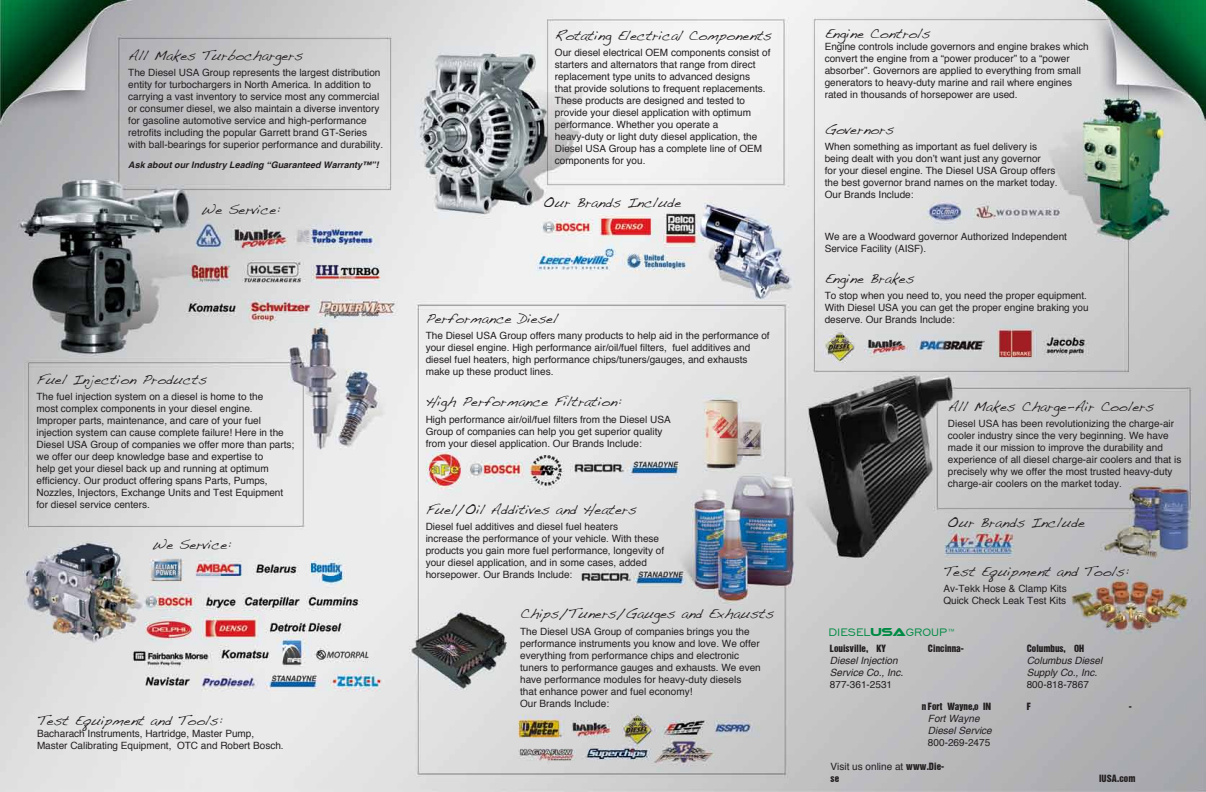
<style>
.page{position:relative;width:1206px;height:792px;background:#fff}
.page>*{position:absolute;margin:0;border:0;box-sizing:border-box;transform-origin:0 0}
.t1{font:13.8px "Engravers Gothic BT";color:#008a44}
.t2{font:12px "Dakota";color:#231f20}
.t3{font:10px/12px "Helvetica";color:#231f20}
.t4{font:italic 10px/12px "Helvetica";color:#231f20}
.t5{font:600 10px "Helvetica Inserat";color:#231f20}
.t6{font:italic 700 9px "Helvetica";color:#231f20}
.s1{font-family:"Ethnocentric";font-size:10.9px}
.s2{font-size:10.1px}
.s3{font-family:"Helvetica Inserat";font-weight:600}
</style>
<div class="page">
<img style="left:0;top:0;width:1206px;height:792px">
<p class="t2" style="left:128px;top:48px;width:176px">All Makes Turbochargers</p>
<p class="t3" style="left:128px;top:66px;width:257px">The Diesel USA Group represents the largest distribution entity for turbochargers in North America. In addition to carrying a vast inventory to service most any commercial or consumer diesel, we also maintain a diverse inventory for gasoline automotive service and high-performance retrofits including the popular Garrett brand GT-Series with ball-bearings for superior performance and durability.</p>
<p class="t6" style="left:128px;top:159px;width:252px">Ask about our Industry Leading “Guaranteed Warranty™”!</p>
<p class="t2" style="left:201px;top:202px;width:81px">We Service:</p>
<p class="t2" style="left:37px;top:372px;width:172px">Fuel Injection Products</p>
<p class="t3" style="left:37px;top:391px;width:259px">The fuel injection system on a diesel is home to the<br>most complex components in your diesel engine.<br>Improper parts, maintenance, and care of your fuel injection system can cause complete failure! Here in the Diesel USA Group of companies we offer more than parts; we offer our deep knowledge base and expertise to<br>help get your diesel back up and running at optimum efficiency. Our product offering spans Parts, Pumps, Nozzles, Injectors, Exchange Units and Test Equipment for diesel service centers.</p>
<p class="t2" style="left:152px;top:537px;width:81px">We Service:</p>
<p class="t2" style="left:37px;top:713px;width:187px">Test Equipment and Tools:</p>
<p class="t3" style="left:37px;top:727px;width:248px">Bacharach Instruments, Hartridge, Master Pump,<br>Master Calibrating Equipment, OTC and Robert Bosch.</p>
<p class="t2" style="left:825px;top:26px;width:107px">Engine Controls</p>
<p class="t3" style="left:825px;top:40px;width:266px">Engine controls include governors and engine brakes which convert the engine from a “power producer” to a “power absorber”. Governors are applied to everything from small generators to heavy-duty marine and rail where engines rated in thousands of horsepower are used.</p>
<p class="t2" style="left:825px;top:122px;width:71px">Governors</p>
<p class="t3" style="left:825px;top:140px;width:234px">When something as important as fuel delivery is being dealt with you don’t want just any governor<br>for your diesel engine. The Diesel USA Group offers the best governor brand names on the market today.<br>Our Brands Include:</p>
<p class="t3" style="left:825px;top:230px;width:244px">We are a Woodward governor Authorized Independent<br>Service Facility (AISF).</p>
<p class="t2" style="left:825px;top:271px;width:91px">Engine Brakes</p>
<p class="t3" style="left:825px;top:290px;width:266px">To stop when you need to, you need the proper equipment.<br>With Diesel USA you can get the proper engine braking you</p>
<p class="t2" style="left:555px;top:28px;width:218px">Rotating Electrical Components</p>
<p class="t3" style="left:555px;top:46px;width:217px">Our diesel electrical OEM components consist of starters and alternators that range from direct replacement type units to advanced designs<br>that provide solutions to frequent replacements.<br>These products are designed and tested to provide your diesel application with optimum performance. Whether you operate a<br>heavy-duty or light duty diesel application, the Diesel USA Group has a complete line of OEM components for you.</p>
<p class="t2" style="left:543px;top:195px;width:140px">Our Brands Include</p>
<p class="t2" style="left:426px;top:311px;width:134px">Performance Diesel</p>
<p class="t3" style="left:825px;top:314px;width:132px">deserve. Our Brands Include:</p>
<p class="t3" style="left:426px;top:330px;width:346px">The Diesel USA Group offers many products to help aid in the performance of your diesel engine. High performance air/oil/fuel filters, fuel additives and diesel fuel heaters, high performance chips/tuners/gauges, and exhausts make up these product lines.</p>
<p class="t2" style="left:426px;top:394px;width:197px">High Performance Filtration:</p>
<p class="t3" style="left:426px;top:413px;width:247px">High performance air/oil/fuel filters from the Diesel USA<br>Group of companies can help you get superior quality from your diesel application. Our Brands Include:</p>
<p class="t2" style="left:948px;top:398px;width:208px">All Makes Charge-Air Coolers</p>
<p class="t3" style="left:948px;top:417px;width:235px">Diesel USA has been revolutionizing the charge-air cooler industry since the very beginning. We have made it our mission to improve the durability and experience of all diesel charge-air coolers and that is precisely why we offer the most trusted heavy-duty charge-air coolers on the market today.</p>
<p class="t2" style="left:426px;top:502px;width:212px">Fuel/Oil Additives and Heaters</p>
<p class="t3" style="left:426px;top:520px;width:240px">Diesel fuel additives and diesel fuel heaters<br>increase the performance of your vehicle. With these products you gain more fuel performance, longevity of your diesel application, and in some cases, added horsepower. Our Brands Include:</p>
<p class="t2" style="left:520px;top:606px;width:255px">Chips/Tuners/Gauges and Exhausts</p>
<p class="t3" style="left:520px;top:625px;width:242px">The Diesel USA Group of companies brings you the performance instruments you know and love. We offer everything from performance chips and electronic tuners to performance gauges and exhausts. We even have performance modules for heavy-duty diesels<br>that enhance power and fuel economy!<br>Our Brands Include:</p>
<p class="t2" style="left:947px;top:515px;width:140px">Our Brands Include</p>
<p class="t2" style="left:943px;top:564px;width:187px">Test Equipment and Tools:</p>
<p class="t3" style="left:943px;top:582px;width:125px">Av-Tekk Hose &amp; Clamp Kits<br>Quick Check Leak Test Kits</p>
<h1 class="t1" style="left:828px;top:625px;width:129px">DIESEL<span class="s1">USA</span>GROUP<span class="s2">™</span></h1>
<p class="t5" style="left:830px;top:644px;width:58px">Louisville, KY</p>
<p class="t4" style="left:830px;top:654px;width:75px">Diesel Injection<br>Service Co., Inc.</p>
<p class="t3" style="left:830px;top:678px;width:64px">877-361-2531</p>
<p class="t5" style="left:928px;top:644px;width:38px">Cincinna-</p>
<p class="t5" style="left:1027px;top:644px;width:59px">Columbus, OH</p>
<p class="t4" style="left:1027px;top:654px;width:77px">Columbus Diesel<br>Supply Co., Inc.</p>
<p class="t3" style="left:1027px;top:678px;width:64px">800-818-7867</p>
<p class="t5" style="left:1027px;top:703px;width:6px">F</p>
<p class="t5" style="left:922px;top:703px;width:71px">n Fort Wayne, IN</p>
<p class="t4" style="left:928px;top:713px;width:65px">Fort Wayne<br>Diesel Service</p>
<p class="t3" style="left:928px;top:737px;width:64px">800-269-2475</p>
<p class="t5" style="left:974px;top:703px;width:6px">o</p>
<p class="t5" style="left:1129px;top:703px;width:5px">-</p>
<p class="t3" style="left:831px;top:761px;width:115px">Visit us online at <span class="s3">www.Die-</span></p>
<p class="t5" style="left:831px;top:775px;width:10px">se</p>
<p class="t5" style="left:1099px;top:775px;width:38px">lUSA.com</p>
</div>
